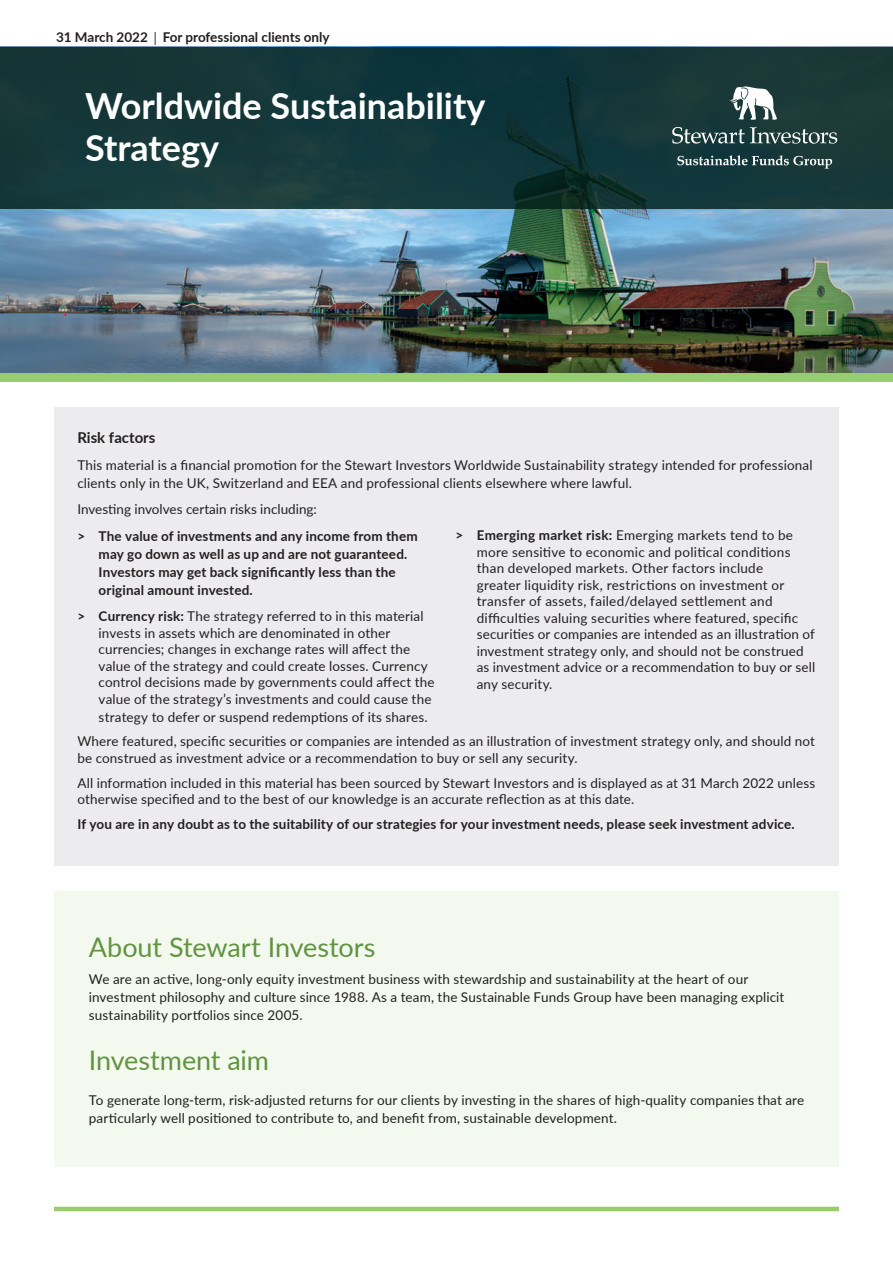
<style>
.page{position:relative;width:893px;height:1263px;background:#fff}
.page>*{position:absolute;margin:0;border:0;box-sizing:border-box;transform-origin:0 0}
.t1{font:700 36px/42px "Lato";color:#fff}
.t2{font:27px "Lato";letter-spacing:-.005em;color:#619340}
.t3{font:700 15px "Lato";color:#231f20}
.t4{font:13.5px/16.5px "Lato";letter-spacing:.01em;color:#231f20}
.t5{font:700 13.5px/18px "Lato";letter-spacing:.01em;color:#231f20}
.s1{font-family:"Book Antiqua";font-weight:400}
.s2{font-weight:700}
</style>
<div class="page">
<img style="left:0;top:208px;width:893px;height:165px">
<div style="left:0;top:47px;width:893px;height:161px;background:#15383a"></div>
<div style="left:0;top:373px;width:893px;height:9px;background:#97cd6f"></div>
<hr style="left:54px;top:1207px;width:785px;height:4px;background:#97cd6f">
<div style="left:55px;top:891px;width:784px;height:276px;background:#f3f9ee"></div>
<div style="left:54px;top:407px;width:785px;height:459px;background:#ececee"></div>
<svg style="left:672px;top:127px;width:165px;height:17px"></svg>
<svg style="left:677px;top:155px;width:155px;height:14px"></svg>
<svg style="left:730px;top:86px;width:47px;height:34px"></svg>
<p class="t5" style="left:56px;top:28px;width:275px">31 March 2022 <span class="s1">|</span> For professional clients only</p>
<h1 class="t1" style="left:85px;top:83px;width:402px">Worldwide Sustainability<br>Strategy</h1>
<p class="t3" style="left:77px;top:426px;width:80px">Risk factors</p>
<p class="t4" style="left:77px;top:455px;width:737px;line-height:18px">This material is a financial promotion for the Stewart Investors Worldwide Sustainability strategy intended for professional clients only in the UK, Switzerland and EEA and professional clients elsewhere where lawful.</p>
<p class="t4" style="left:77px;top:500px;width:241px">Investing involves certain risks including:</p>
<p class="t5" style="left:99px;top:526px;width:321px;text-indent:-21px">&gt; The value of investments and any income from them may go down as well as up and are not guaranteed.<br>Investors may get back significantly less than the original amount invested.</p>
<p class="t4" style="left:99px;top:607px;width:338px;text-indent:-21px"><span class="s2">&gt; Currency risk:</span> The strategy referred to in this material invests in assets which are denominated in other currencies; changes in exchange rates will affect the value of the strategy and could create losses. Currency control decisions made by governments could affect the value of the strategy’s investments and could cause the</p>
<p class="t4" style="left:99px;top:708px;width:330px">strategy to defer or suspend redemptions of its shares.</p>
<p class="t4" style="left:477px;top:527px;width:340px;text-indent:-21px"><span class="s2">&gt; Emerging market risk:</span> Emerging markets tend to be more sensitive to economic and political conditions than developed markets. Other factors include<br>greater liquidity risk, restrictions on investment or transfer of assets, failed/delayed settlement and difficulties valuing securities where featured, specific securities or companies are intended as an illustration of investment strategy only, and should not be construed as investment advice or a recommendation to buy or sell any security.</p>
<p class="t4" style="left:77px;top:733px;width:739px">Where featured, specific securities or companies are intended as an illustration of investment strategy only, and should not be construed as investment advice or a recommendation to buy or sell any security.</p>
<p class="t4" style="left:77px;top:774px;width:739px">All information included in this material has been sourced by Stewart Investors and is displayed as at 31 March 2022 unless otherwise specified and to the best of our knowledge is an accurate reflection as at this date.</p>
<p class="t5" style="left:77px;top:815px;width:719px">If you are in any doubt as to the suitability of our strategies for your investment needs, please seek investment advice.</p>
<h2 class="t2" style="left:89px;top:928px;width:288px">About Stewart Investors</h2>
<p class="t4" style="left:89px;top:969px;width:697px;line-height:18px">We are an active, long-only equity investment business with stewardship and sustainability at the heart of our investment philosophy and culture since 1988. As a team, the Sustainable Funds Group have been managing explicit sustainability portfolios since 2005.</p>
<h2 class="t2" style="left:89px;top:1041px;width:182px">Investment aim</h2>
<p class="t4" style="left:89px;top:1090px;width:717px;line-height:18px">To generate long-term, risk-adjusted returns for our clients by investing in the shares of high-quality companies that are particularly well positioned to contribute to, and benefit from, sustainable development.</p>
</div>
